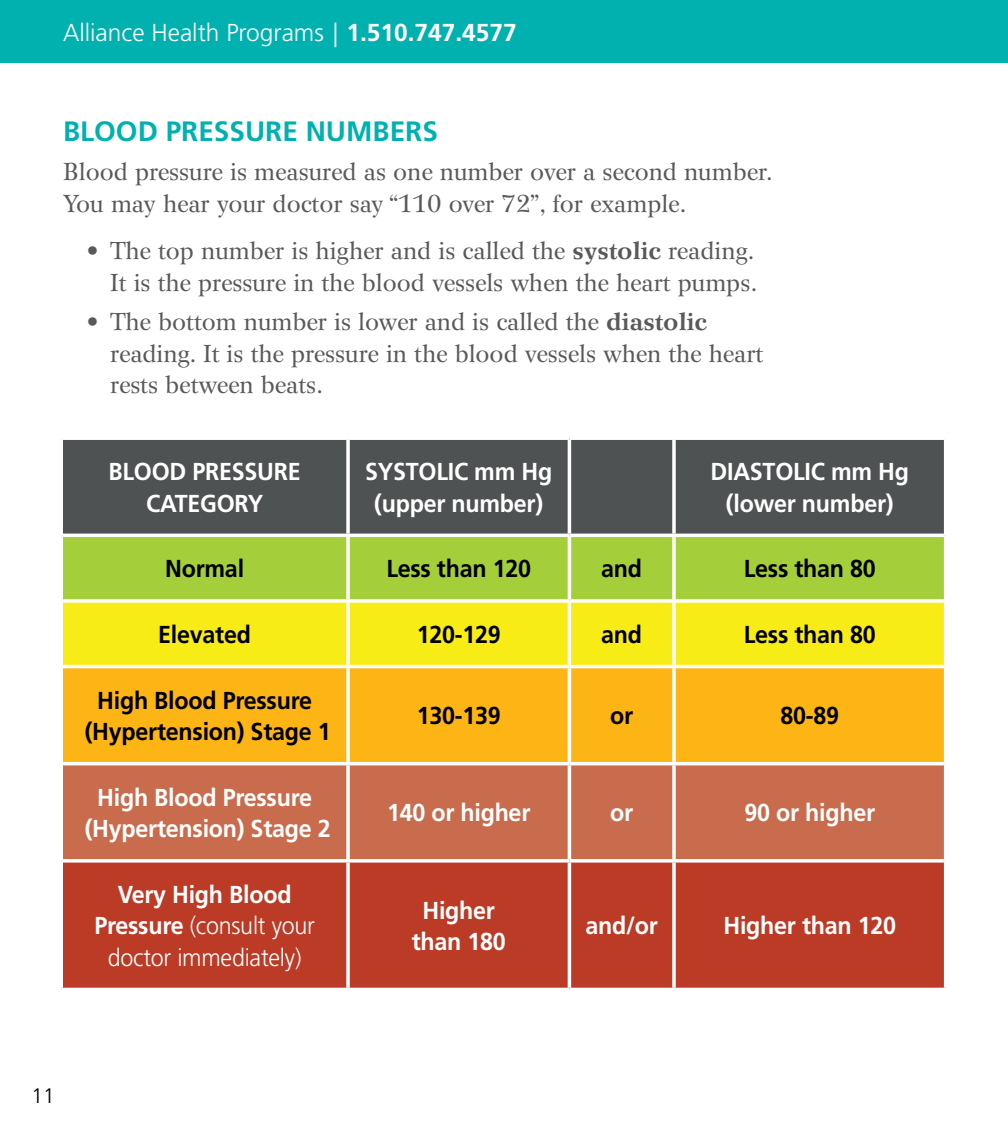
<style>
.page{position:relative;width:1008px;height:1134px;background:#fff}
.page>*{position:absolute;margin:0;border:0;box-sizing:border-box;transform-origin:0 0}
.t1{font:700 28px "Frutiger LT Std";color:#00b1b0}
.t2{font:24.5px/31.5px "Wilke LT Std";color:#58595b}
.t3{font:700 24.5px/31.5px "Frutiger LT Std";letter-spacing:-.01em;color:#fff;text-align:center;scale:.95 1}
.t4{font:700 24.5px/31.5px "Frutiger LT Std";letter-spacing:-.01em;color:#000;text-align:center;scale:.95 1}
.t5{font:300 24.5px/31.5px "Frutiger LT Std";letter-spacing:-.01em;color:#fff;text-align:center;scale:.95 1}
.t6{font:300 24.5px "Frutiger LT Std";letter-spacing:-.01em;color:#fff}
.t7{font:300 21px "Frutiger LT Std";color:#000}
.s1{font-weight:700}
</style>
<div class="page">
<div style="left:0;top:0;width:1008px;height:63px;background:#00b1b0"></div>
<div style="left:63px;top:440px;width:881px;height:94px;background:#4e5252"></div>
<div style="left:63px;top:537px;width:881px;height:62px;background:#a4ce3a"></div>
<div style="left:63px;top:603px;width:881px;height:62px;background:#f7ec15"></div>
<div style="left:63px;top:668px;width:881px;height:94px;background:#fcb515"></div>
<div style="left:63px;top:765px;width:881px;height:94px;background:#c96c4d"></div>
<div style="left:63px;top:863px;width:881px;height:125px;background:#bb3b26"></div>
<svg style="left:346px;top:440px;width:4px;height:94px"></svg>
<hr style="left:568px;top:440px;width:3px;height:94px;background:#fff">
<svg style="left:672px;top:440px;width:4px;height:94px"></svg>
<svg style="left:346px;top:537px;width:4px;height:62px"></svg>
<hr style="left:568px;top:537px;width:3px;height:62px;background:#fff">
<svg style="left:672px;top:537px;width:4px;height:62px"></svg>
<svg style="left:63px;top:599px;width:285px;height:4px"></svg>
<svg style="left:348px;top:599px;width:221px;height:4px"></svg>
<svg style="left:346px;top:603px;width:4px;height:62px"></svg>
<svg style="left:569px;top:599px;width:105px;height:4px"></svg>
<hr style="left:568px;top:603px;width:3px;height:62px;background:#fff">
<svg style="left:674px;top:599px;width:270px;height:4px"></svg>
<svg style="left:672px;top:603px;width:4px;height:62px"></svg>
<svg style="left:346px;top:668px;width:4px;height:94px"></svg>
<hr style="left:568px;top:668px;width:3px;height:94px;background:#fff">
<svg style="left:672px;top:668px;width:4px;height:94px"></svg>
<svg style="left:346px;top:765px;width:4px;height:94px"></svg>
<hr style="left:568px;top:765px;width:3px;height:94px;background:#fff">
<svg style="left:672px;top:765px;width:4px;height:94px"></svg>
<svg style="left:63px;top:859px;width:285px;height:4px"></svg>
<svg style="left:348px;top:859px;width:221px;height:4px"></svg>
<svg style="left:346px;top:863px;width:4px;height:125px"></svg>
<svg style="left:569px;top:859px;width:105px;height:4px"></svg>
<hr style="left:568px;top:863px;width:3px;height:125px;background:#fff">
<svg style="left:674px;top:859px;width:270px;height:4px"></svg>
<svg style="left:672px;top:863px;width:4px;height:125px"></svg>
<p class="t6" style="left:63px;top:18px;width:455px">Alliance Health Programs | <span class="s1">1.510.747.4577</span></p>
<p class="t1" style="left:63px;top:115px;width:376px">BLOOD PRESSURE NUMBERS</p>
<p class="t2" style="left:63px;top:156px;width:712px">Blood pressure is measured as one number over a second number.<br>You may hear your doctor say “110 over 72”, for example.</p>
<p class="t2" style="left:87px;top:235px;width:672px;text-align:right">• The top number is higher and is called the <span class="s1">systolic</span> reading.<br>It is the pressure in the blood vessels when the heart pumps.</p>
<p class="t2" style="left:110px;top:306px;width:655px;text-indent:-24px">• The bottom number is lower and is called the <span class="s1">diastolic </span>reading. It is the pressure in the blood vessels when the heart rests between beats.</p>
<p class="t3" style="left:109px;top:456px;width:204px">BLOOD PRESSURE<br>CATEGORY</p>
<p class="t3" style="left:365px;top:456px;width:198px">SYSTOLIC mm Hg (upper number)</p>
<p class="t3" style="left:711px;top:456px;width:210px">DIASTOLIC mm Hg (lower number)</p>
<p class="t4" style="left:165px;top:553px;width:85px">Normal</p>
<p class="t4" style="left:386px;top:553px;width:154px">Less than 120</p>
<p class="t4" style="left:601px;top:553px;width:45px">and</p>
<p class="t4" style="left:744px;top:553px;width:140px">Less than 80</p>
<p class="t4" style="left:158px;top:619px;width:99px">Elevated</p>
<p class="t4" style="left:417px;top:619px;width:90px">120-129</p>
<p class="t4" style="left:601px;top:619px;width:45px">and</p>
<p class="t4" style="left:744px;top:619px;width:140px">Less than 80</p>
<p class="t4" style="left:85px;top:684px;width:260px">High Blood Pressure (Hypertension) Stage 1</p>
<p class="t3" style="left:85px;top:782px;width:260px">High Blood Pressure (Hypertension) Stage 2</p>
<p class="t5" style="left:94px;top:879px;width:234px"><span class="s1">Very High Blood<br>Pressure</span> (consult your doctor immediately)</p>
<p class="t4" style="left:417px;top:700px;width:90px">130-139</p>
<p class="t4" style="left:610px;top:700px;width:26px">or</p>
<p class="t4" style="left:781px;top:700px;width:63px">80-89</p>
<p class="t3" style="left:387px;top:797px;width:152px">140 or higher</p>
<p class="t3" style="left:610px;top:797px;width:26px">or</p>
<p class="t3" style="left:745px;top:797px;width:139px">90 or higher</p>
<p class="t3" style="left:412px;top:894px;width:101px">Higher than 180</p>
<p class="t3" style="left:585px;top:910px;width:78px">and/or</p>
<p class="t3" style="left:723px;top:910px;width:183px">Higher than 120</p>
<p class="t7" style="left:32px;top:1083px;width:25px">11</p>
</div>
